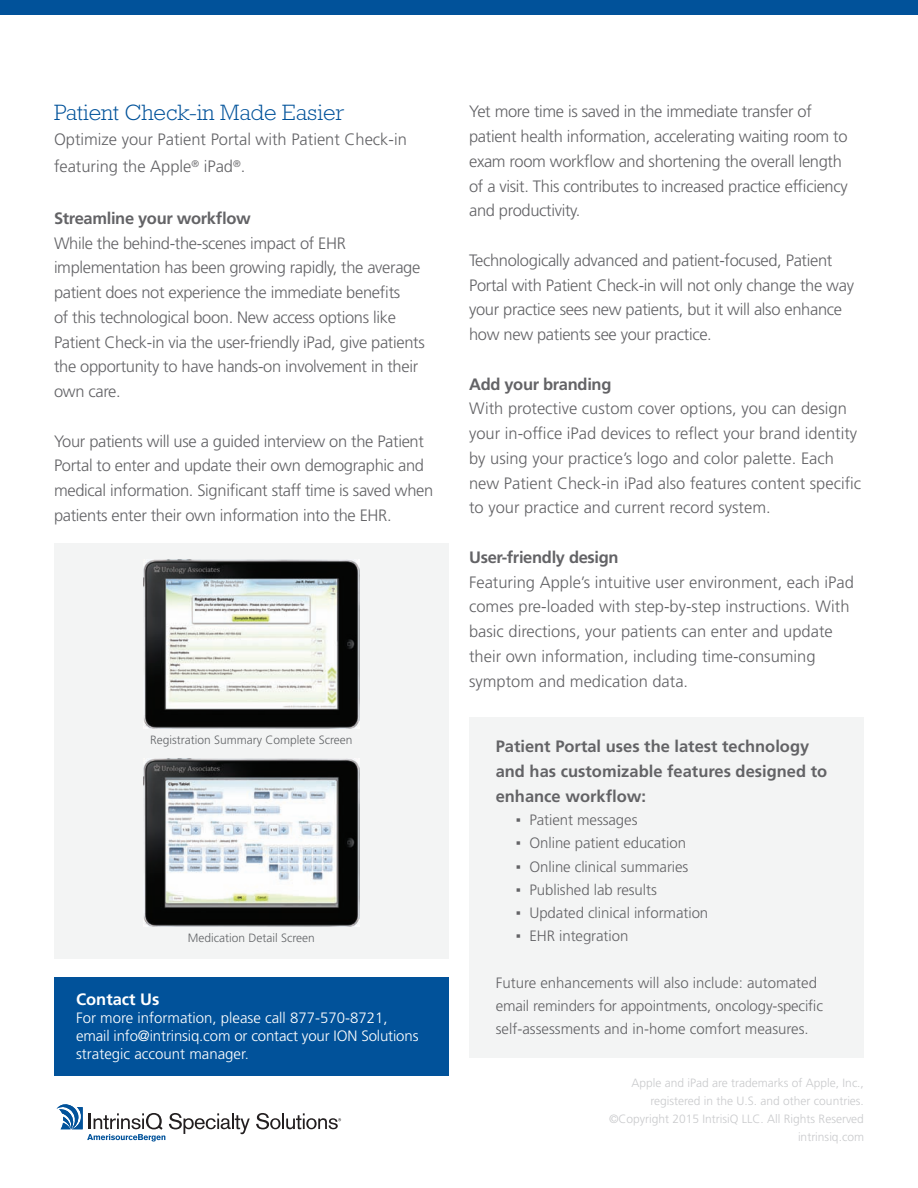
<style>
.page{position:relative;width:918px;height:1188px;background:#fff}
.page>*{position:absolute;margin:0;border:0;box-sizing:border-box;transform-origin:0 0}
.t1{font:300 22.5px "Rockwell Std";color:#01529a}
.t2{font:300 16.5px/24.8px "Frutiger LT Std";letter-spacing:-.02em;color:#636366}
.t3{font:300 16.5px/24.8px "Frutiger LT Std";color:#636366}
.t4{font:700 16.5px/24.8px "Frutiger LT Std";color:#636366}
.t5{font:700 16.5px "Frutiger LT Std";letter-spacing:-.02em;color:#636366}
.t6{font:700 16.5px "Frutiger";color:#fff}
.t7{font:300 15px/23.2px "Frutiger LT Std";letter-spacing:-.005em;color:#636366}
.t8{font:300 15px/18px "Frutiger";color:#fff}
.t9{font:300 12px "Frutiger LT Std";color:#c9cacc}
.t10{font:300 12px "Frutiger";color:#626467}
.s1{font-family:"Arial";font-weight:400}
</style>
<div class="page">
<div style="left:469px;top:717px;width:395px;height:341px;background:#f3f4f4"></div>
<div style="left:0;top:0;width:918px;height:15px;background:#01529a"></div>
<svg style="left:57px;top:1104px;width:193px;height:38px"></svg>
<svg style="left:256px;top:1113px;width:85px;height:16px"></svg>
<div style="left:54px;top:543px;width:395px;height:416px;background:#f3f4f4"></div>
<div style="left:54px;top:977px;width:395px;height:99px;background:#01529a"></div>
<img style="left:143px;top:560px;width:217px;height:168px">
<img style="left:143px;top:758px;width:217px;height:169px">
<p class="t1" style="left:54px;top:100px;width:292px">Patient Check-in Made Easier</p>
<p class="t3" style="left:54px;top:126px;width:354px;line-height:27px">Optimize your Patient Portal with Patient Check-in featuring the Apple<sup>®</sup> iPad<sup>®</sup>.</p>
<p class="t5" style="left:54px;top:208px;width:198px">Streamline your workflow</p>
<p class="t2" style="left:54px;top:231px;width:368px">While the behind-the-scenes impact of EHR implementation has been growing rapidly, the average patient does not experience the immediate benefits</p>
<p class="t2" style="left:54px;top:305px;width:343px">of this technological boon. New access options like</p>
<p class="t2" style="left:54px;top:330px;width:372px">Patient Check-in via the user-friendly iPad, give patients the opportunity to have hands-on involvement in their own care.</p>
<p class="t2" style="left:54px;top:429px;width:381px">Your patients will use a guided interview on the Patient Portal to enter and update their own demographic and medical information. Significant staff time is saved when patients enter their own information into the EHR.</p>
<p class="t10" style="left:150px;top:733px;width:204px">Registration Summary Complete Screen</p>
<p class="t10" style="left:188px;top:932px;width:129px">Medication Detail Screen</p>
<p class="t6" style="left:76px;top:989px;width:85px">Contact Us</p>
<p class="t8" style="left:76px;top:1009px;width:344px">For more information, please call 877-570-8721, email info@intrinsiq.com or contact your ION Solutions strategic account manager.</p>
<p class="t2" style="left:469px;top:100px;width:344px">Yet more time is saved in the immediate transfer of</p>
<p class="t2" style="left:469px;top:124px;width:380px">patient health information, accelerating waiting room to exam room workflow and shortening the overall length</p>
<p class="t2" style="left:469px;top:174px;width:380px">of a visit. This contributes to increased practice efficiency and productivity.</p>
<p class="t2" style="left:469px;top:248px;width:386px">Technologically advanced and patient-focused, Patient Portal with Patient Check-in will not only change the way your practice sees new patients, but it will also enhance how new patients see your practice.</p>
<p class="t5" style="left:469px;top:374px;width:144px">Add your branding</p>
<p class="t3" style="left:469px;top:397px;width:394px">With protective custom cover options, you can design your in-office iPad devices to reflect your brand identity by using your practice’s logo and color palette. Each new Patient Check-in iPad also features content specific</p>
<p class="t3" style="left:469px;top:496px;width:303px">to your practice and current record system.</p>
<p class="t5" style="left:469px;top:547px;width:151px">User-friendly design</p>
<p class="t3" style="left:469px;top:570px;width:386px">Featuring Apple’s intuitive user environment, each iPad</p>
<p class="t3" style="left:469px;top:595px;width:382px">comes pre-loaded with step-by-step instructions. With basic directions, your patients can enter and update their own information, including time-consuming symptom and medication data.</p>
<p class="t4" style="left:496px;top:734px;width:333px">Patient Portal uses the latest technology and has customizable features designed to enhance workflow:</p>
<p class="t7" style="left:516px;top:809px;width:123px"><span class="s1">▪</span> Patient messages</p>
<p class="t7" style="left:516px;top:832px;width:172px"><span class="s1">▪</span> Online patient education</p>
<p class="t7" style="left:516px;top:855px;width:174px"><span class="s1">▪</span> Online clinical summaries</p>
<p class="t7" style="left:516px;top:878px;width:142px"><span class="s1">▪</span> Published lab results</p>
<p class="t7" style="left:516px;top:902px;width:194px"><span class="s1">▪</span> Updated clinical information</p>
<p class="t7" style="left:516px;top:925px;width:114px"><span class="s1">▪</span> EHR integration</p>
<p class="t7" style="left:496px;top:971px;width:329px">Future enhancements will also include: automated email reminders for appointments, oncology-specific self-assessments and in-home comfort measures.</p>
<p class="t9" style="left:632px;top:1076px;width:234px">Apple and iPad are trademarks of Apple, Inc.,</p>
<p class="t9" style="left:650px;top:1094px;width:215px">registered in the U.S. and other countries.</p>
<p class="t9" style="left:609px;top:1112px;width:256px">©Copyright 2015 IntrisiQ LLC. All Rights Reserved</p>
<p class="t9" style="left:798px;top:1130px;width:67px">intrinsiq.com</p>
</div>
